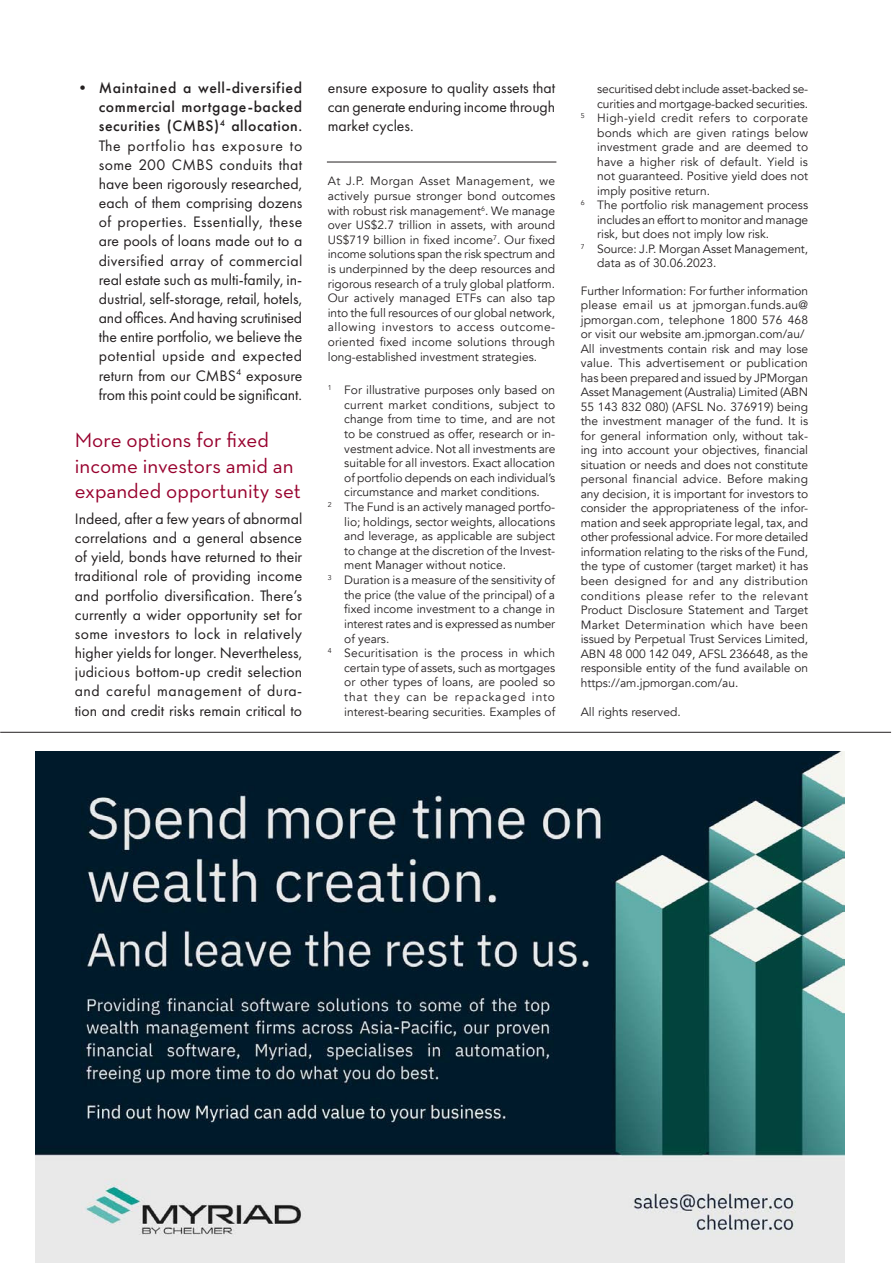
<style>
.page{position:relative;width:893px;height:1263px;background:#fff}
.page>*{position:absolute;margin:0;border:0;box-sizing:border-box;transform-origin:0 0}
.t1{font:21px/25.8px "Neutraface Text";color:#98012d}
.t2{font:15.75px/19.2px "Futura PT";color:#231f20;text-align:justify}
.t3{font:12px/14.5px "Avenir";color:#231f20;text-align:justify}
.t4{font:12px "Avenir";letter-spacing:.02em;color:#231f20}
.t5{font:12px "Avenir";letter-spacing:.03em;color:#231f20}
.t6{font:12px "Avenir";letter-spacing:.07em;color:#231f20}
.s1{font-weight:500}
</style>
<div class="page">
<hr style="left:0;top:732px;width:891px;height:1px;background:#231f20">
<hr style="left:327px;top:162px;width:229px;height:1px;background:#231f20">
<img style="left:35px;top:752px;width:809px;height:510px">
<p class="t2" style="left:99px;top:79px;width:205px;text-indent:-24px"><span class="s1">• Maintained a well-diversified commercial mortgage-backed securities (CMBS)</span><sup>4</sup> <span class="s1">allocation.<br></span>The portfolio has exposure to some 200 CMBS conduits that have been rigorously researched, each of them comprising dozens of properties. Essentially, these are pools of loans made out to a diversified array of commercial real estate such as multi-family, in&shy;dustrial, self-storage, retail, hotels, and offices. And having scrutinised the entire portfolio, we believe the potential upside and expected return from our CMBS<sup>4</sup> exposure from this point could be significant.</p>
<h1 class="t1" style="left:75px;top:428px;width:228px">More options for fixed income investors amid an expanded opportunity set</h1>
<p class="t2" style="left:75px;top:510px;width:229px">Indeed, after a few years of abnormal correlations and a general absence of yield, bonds have returned to their traditional role of providing income and portfolio diversification. There’s currently a wider opportunity set for some investors to lock in relatively higher yields for longer. Nevertheless, judicious bottom-up credit selection and careful management of dura&shy;tion and credit risks remain critical to</p>
<h2 class="t2" style="left:328px;top:79px;width:229px;line-height:18.8px">ensure exposure to quality assets that can generate enduring income through market cycles.</h2>
<p class="t3" style="left:328px;top:174px;width:229px">At J.P. Morgan Asset Management, we actively pursue stronger bond outcomes with robust risk management<sup>6</sup>. We manage over US$2.7 trillion in assets, with around US$719 billion in fixed income<sup>7</sup>. Our fixed income solutions span the risk spectrum and is underpinned by the deep resources and rigorous research of a truly global platform.<br>Our actively managed ETFs can also tap into the full resources of our global network, allowing investors to access outcome&shy;oriented fixed income solutions through long-established investment strategies.</p>
<p class="t3" style="left:328px;top:383px;width:229px"><sup>1</sup> For illustrative purposes only based on</p>
<p class="t4" style="left:344px;top:397px;width:213px">current market conditions, subject to</p>
<p class="t3" style="left:344px;top:413px;width:212px">change from time to time, and are not</p>
<p class="t3" style="left:344px;top:428px;width:212px">to be construed as offer, research or in-</p>
<p class="t3" style="left:344px;top:442px;width:213px">vestment advice. Not all investments are</p>
<p class="t3" style="left:344px;top:457px;width:212px">suitable for all investors. Exact allocation</p>
<p class="t3" style="left:344px;top:471px;width:212px">of portfolio depends on each individual’s</p>
<p class="t3" style="left:344px;top:486px;width:197px">circumstance and market conditions.</p>
<p class="t3" style="left:328px;top:500px;width:229px"><sup>2</sup> The Fund is an actively managed portfo-</p>
<p class="t3" style="left:344px;top:514px;width:212px">lio; holdings, sector weights, allocations</p>
<p class="t3" style="left:344px;top:529px;width:212px">and leverage, as applicable are subject</p>
<p class="t3" style="left:344px;top:544px;width:212px">to change at the discretion of the Invest-</p>
<p class="t3" style="left:344px;top:559px;width:163px">ment Manager without notice.</p>
<p class="t3" style="left:328px;top:574px;width:229px"><sup>3</sup> Duration is a measure of the sensitivity of</p>
<p class="t3" style="left:344px;top:587px;width:212px">the price (the value of the principal) of a</p>
<p class="t3" style="left:344px;top:602px;width:212px">fixed income investment to a change in</p>
<p class="t3" style="left:344px;top:618px;width:212px">interest rates and is expressed as number</p>
<p class="t3" style="left:344px;top:632px;width:47px">of years.</p>
<p class="t4" style="left:328px;top:648px;width:229px"><sup>4</sup> Securitisation is the process in which</p>
<p class="t3" style="left:344px;top:661px;width:212px">certain type of assets, such as mortgages</p>
<p class="t3" style="left:344px;top:676px;width:212px">or other types of loans, are pooled so</p>
<p class="t6" style="left:344px;top:691px;width:212px">that they can be repackaged into</p>
<p class="t3" style="left:344px;top:705px;width:212px">interest-bearing securities. Examples of</p>
<p class="t3" style="left:597px;top:83px;width:212px">securitised debt include asset-backed se-</p>
<p class="t3" style="left:597px;top:97px;width:213px">curities and mortgage-backed securities.</p>
<p class="t5" style="left:581px;top:113px;width:229px"><sup>5</sup> High-yield credit refers to corporate</p>
<p class="t3" style="left:597px;top:126px;width:213px">bonds which are given ratings below</p>
<p class="t3" style="left:597px;top:141px;width:212px">investment grade and are deemed to</p>
<p class="t3" style="left:597px;top:155px;width:212px">have a higher risk of default. Yield is</p>
<p class="t3" style="left:597px;top:170px;width:212px">not guaranteed. Positive yield does not</p>
<p class="t3" style="left:597px;top:184px;width:114px">imply positive return.</p>
<p class="t3" style="left:581px;top:199px;width:229px"><sup>6</sup> The portfolio risk management process</p>
<p class="t3" style="left:597px;top:213px;width:212px">includes an effort to monitor and manage</p>
<p class="t3" style="left:597px;top:228px;width:173px">risk, but does not imply low risk.</p>
<p class="t3" style="left:581px;top:242px;width:229px"><sup>7</sup> Source: J.P. Morgan Asset Management,</p>
<p class="t3" style="left:597px;top:257px;width:121px">data as of 30.06.2023.</p>
<p class="t3" style="left:581px;top:283px;width:229px;text-align:left">Further Information: For further information please email us at jpmorgan.funds.au@ jpmorgan.com, telephone 1800 576 468 or visit our website am.jpmorgan.com/au/ All investments contain risk and may lose value. This advertisement or publication has been prepared and issued by JPMorgan Asset Management (Australia) Limited (ABN 55 143 832 080) (AFSL No. 376919) being the investment manager of the fund. It is for general information only, without tak&shy;ing into account your objectives, financial situation or needs and does not constitute personal financial advice. Before making any decision, it is important for investors to consider the appropriateness of the infor&shy;mation and seek appropriate legal, tax, and other professional advice. For more detailed information relating to the risks of the Fund, the type of customer (target market) it has been designed for and any distribution conditions please refer to the relevant Product Disclosure Statement and Target Market Determination which have been issued by Perpetual Trust Services Limited, ABN 48 000 142 049, AFSL 236648, as the responsible entity of the fund available on https://am.jpmorgan.com/au.</p>
<p class="t3" style="left:581px;top:705px;width:101px">All rights reserved.</p>
</div>
